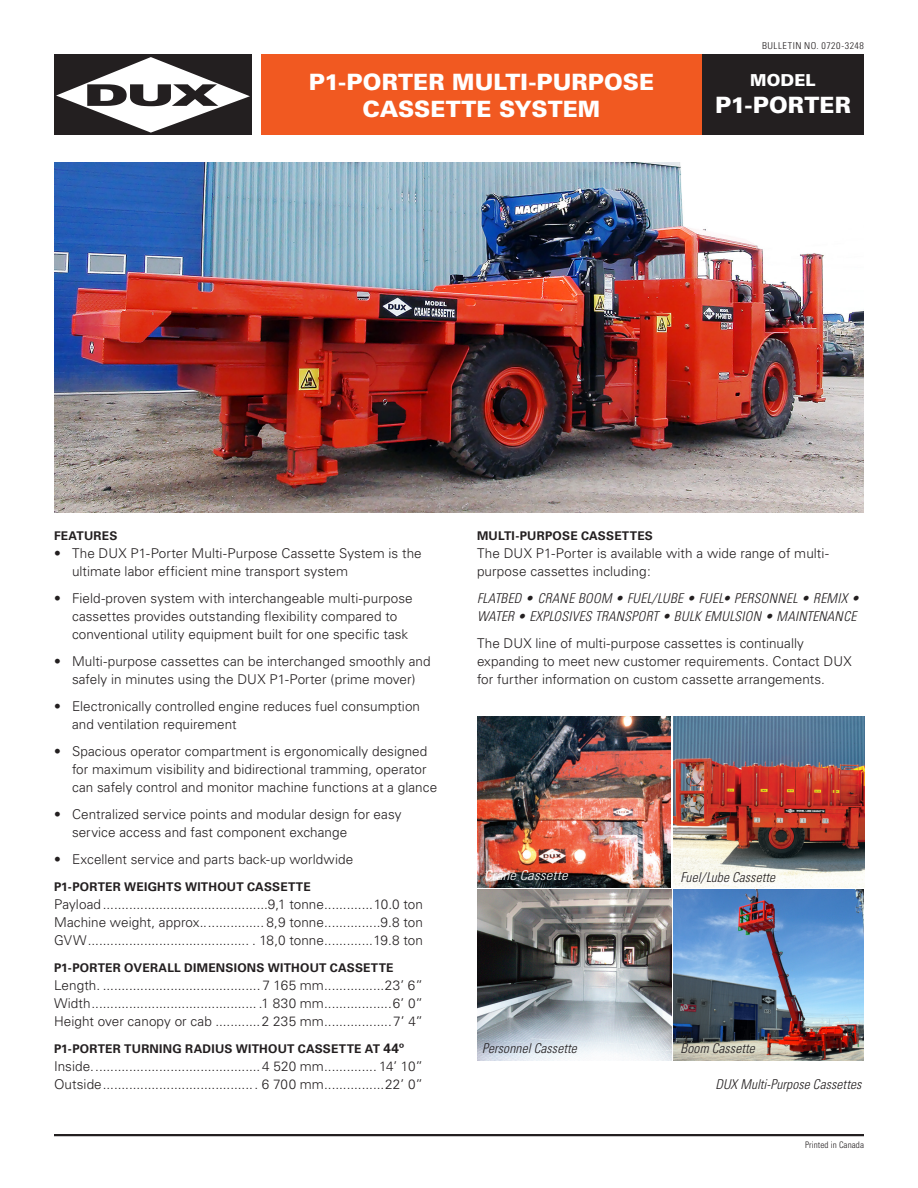
<style>
.page{position:relative;width:918px;height:1188px;background:#fff}
.page>*{position:absolute;margin:0;border:0;box-sizing:border-box;transform-origin:0 0}
.t1{font:900 22.5px "Univers";letter-spacing:.005em;color:#fff}
.t2{font:900 16.5px "Univers";letter-spacing:.005em;color:#fff}
.Overalldims{font:300 13.5px/18px "Univers";letter-spacing:.005em;color:#231f20}
.Overalldims-2{font:italic 300 condensed 13.5px/18px "Univers";letter-spacing:.02em;color:#231f20}
.bullet_copy{font:300 13.5px/18px "Univers";letter-spacing:.005em;color:#231f20}
.back{font:300 13.5px/18px "Univers";letter-spacing:.005em;color:#231f20}
.PIC_CAPTION{font:italic 300 condensed 13.5px "Univers";letter-spacing:.005em;color:#231f20}
.Engine{font:300 13.5px "Univers";color:#231f20}
.Paragraph_Style_1{font:italic 300 condensed 13.5px "Univers";letter-spacing:.01em;color:#fff;scale:1.1 1}
.Overalldims-3{font:700 12px "Univers";letter-spacing:.02em;color:#231f20}
.Features{font:700 12px "Univers";letter-spacing:.02em;color:#231f20}
.t3{font:300 condensed 9.45px "Univers";letter-spacing:.055em;color:#231f20;scale:1.06 1}
.t4{font:300 condensed 9px "Univers";letter-spacing:.01em;color:#231f20}
.s1{font-size:13.5px}
</style>
<div class="page">
<hr style="left:54px;top:1134px;width:810px;height:2px;background:#231f20">
<div style="left:261px;top:54px;width:441px;height:81px;background:#f15921"></div>
<div style="left:54px;top:54px;width:198px;height:81px;background:#231f20"></div>
<svg style="left:56px;top:57px;width:194px;height:76px"></svg>
<div style="left:702px;top:54px;width:162px;height:81px;background:#231f20"></div>
<img style="left:673px;top:889px;width:191px;height:171px">
<img style="left:478px;top:716px;width:192px;height:171px">
<img style="left:673px;top:716px;width:191px;height:171px">
<img style="left:477px;top:889px;width:194px;height:171px">
<img style="left:54px;top:162px;width:810px;height:350px">
<h1 class="t1" style="left:309px;top:68px;width:347px">P1-PORTER MULTI-PURPOSE</h1>
<h1 class="t1" style="left:363px;top:95px;width:239px">CASSETTE SYSTEM</h1>
<p class="t3" style="left:762px;top:40px;width:98px">BULLETIN NO. 0720-3248</p>
<h1 class="t2" style="left:750px;top:69px;width:67px">MODEL</h1>
<h1 class="t1" style="left:715px;top:90px;width:137px">P1-PORTER</h1>
<p class="Features" style="left:54px;top:529px;width:65px">FEATURES</p>
<p class="Overalldims" style="left:72px;top:544px;width:351px;text-indent:-18px">• The DUX P1-Porter Multi-Purpose Cassette System is the ultimate labor efficient mine transport system</p>
<p class="Overalldims" style="left:72px;top:589px;width:342px;text-indent:-18px">• Field-proven system with interchangeable multi-purpose cassettes provides outstanding flexibility compared to conventional utility equipment built for one specific task</p>
<p class="Overalldims" style="left:54px;top:652px;width:378px;text-align:center">• Multi-purpose cassettes can be interchanged smoothly and safely in minutes using the DUX P1-Porter (prime mover)</p>
<p class="Overalldims" style="left:72px;top:697px;width:350px;text-indent:-18px">• Electronically controlled engine reduces fuel consumption and ventilation requirement</p>
<p class="Overalldims" style="left:72px;top:742px;width:367px;text-indent:-18px">• Spacious operator compartment is ergonomically designed for maximum visibility and bidirectional tramming, operator can safely control and monitor machine functions at a glance</p>
<p class="Overalldims" style="left:72px;top:805px;width:331px;text-indent:-18px">• Centralized service points and modular design for easy service access and fast component exchange</p>
<p class="Overalldims" style="left:54px;top:850px;width:301px">• Excellent service and parts back-up worldwide</p>
<p class="Features" style="left:54px;top:880px;width:258px">P1-PORTER WEIGHTS WITHOUT CASSETTE</p>
<p class="Overalldims" style="left:54px;top:895px;width:371px;text-align:justify">Payload............................................9,1 tonne.............10.0 ton Machine weight, approx................. 8,9 tonne...............9.8 ton GVW........................................... . 18,0 tonne.............19.8 ton</p>
<p class="Overalldims-3" style="left:54px;top:961px;width:341px">P1-PORTER OVERALL DIMENSIONS WITHOUT CASSETTE</p>
<p class="Overalldims" style="left:54px;top:976px;width:370px;text-align:justify">Length. .......................................... 7 165 mm................23’ 6” Width............................................ .1 830 mm..................6’ 0” Height over canopy or cab ............2 235 mm..................7’ 4”</p>
<p class="Overalldims-3" style="left:54px;top:1042px;width:352px">P1-PORTER TURNING RADIUS WITHOUT CASSETTE AT <span class="s1">44º</span></p>
<p class="Overalldims" style="left:54px;top:1057px;width:371px">Inside.............................................4 520 mm.............. 14’ 10”<br>Outside......................................... 6 700 mm................22’ 0”</p>
<p class="Features" style="left:477px;top:529px;width:177px">MULTI-PURPOSE CASSETTES</p>
<p class="back" style="left:477px;top:544px;width:353px">The DUX P1-Porter is available with a wide range of multi&shy;purpose cassettes including:</p>
<p class="Overalldims-2" style="left:477px;top:589px;width:384px">FLATBED • CRANE BOOM • FUEL/LUBE • FUEL• PERSONNEL • REMIX •<br>WATER • EXPLOSIVES TRANSPORT • BULK EMULSION • MAINTENANCE</p>
<p class="Engine" style="left:477px;top:635px;width:328px">The DUX line of multi-purpose cassettes is continually</p>
<p class="bullet_copy" style="left:477px;top:652px;width:376px">expanding to meet new customer requirements. Contact DUX for further information on custom cassette arrangements.</p>
<p class="Paragraph_Style_1" style="left:484px;top:867px;width:77px">Crane Cassette</p>
<p class="PIC_CAPTION" style="left:680px;top:869px;width:96px">Fuel/Lube Cassette</p>
<p class="PIC_CAPTION" style="left:482px;top:1040px;width:96px">Personnel Cassette</p>
<p class="PIC_CAPTION" style="left:680px;top:1040px;width:76px">Boom Cassette</p>
<p class="PIC_CAPTION" style="left:716px;top:1076px;width:147px">DUX Multi-Purpose Cassettes</p>
<p class="t4" style="left:805px;top:1139px;width:60px">Printed in Canada</p>
</div>
